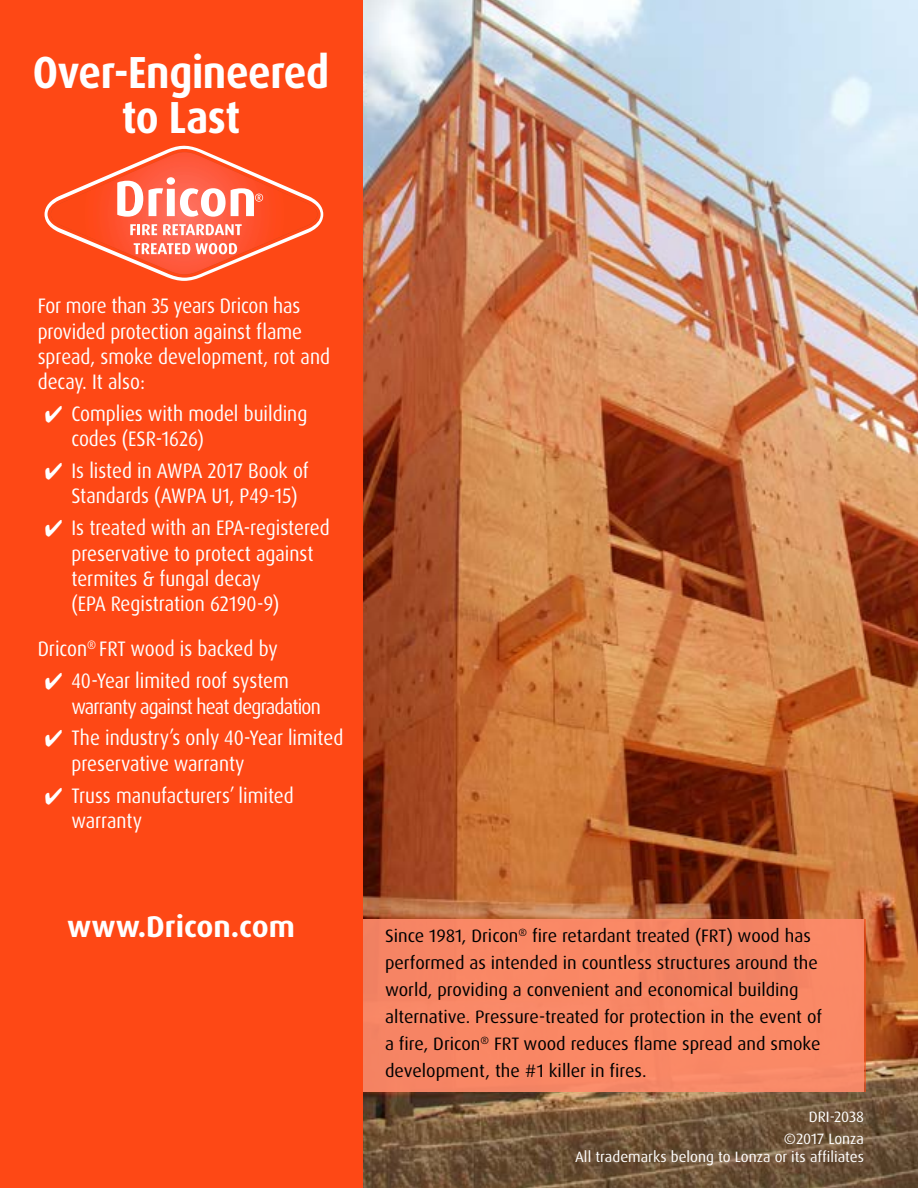
<style>
.page{position:relative;width:918px;height:1188px;background:#fff}
.page>*{position:absolute;margin:0;border:0;box-sizing:border-box;transform-origin:0 0}
.t1{font:700 45px/45px "Dax OT";letter-spacing:-.01em;color:#fff;text-align:center;scale:.9 1}
.t2{font:700 30px "Dax OT";color:#fff}
.t3{font:21px/25.2px "Dax OT";color:#fff;scale:.9 1}
.t4{font:21px/25.2px "Dax OT";letter-spacing:-.04em;color:#fff;scale:.9 1}
.t5{font:18px/27px "Dax OT";color:#000}
.t6{font:15px/18px "Dax OT";color:#fff;text-align:right}
</style>
<div class="page">
<img style="left:362px;top:0;width:556px;height:1188px">
<div style="left:0;top:0;width:362px;height:1188px;background:#fe4815"></div>
<div style="left:362px;top:919px;width:503px;height:173px;background:#f98765"></div>
<svg style="left:45px;top:146px;width:278px;height:135px"></svg>
<h1 class="t1" style="left:33px;top:50px;width:331px">Over-Engineered to Last</h1>
<p class="t3" style="left:38px;top:294px;width:326px">For more than 35 years Dricon has provided protection against flame spread, smoke development, rot and decay. It also:</p>
<p class="t3" style="left:71px;top:401px;width:264px;text-indent:-27px">✔ Complies with model building codes (ESR-1626)</p>
<p class="t3" style="left:71px;top:459px;width:265px;text-indent:-27px">✔ Is listed in AWPA 2017 Book of<br>Standards (AWPA U1, P49-15)</p>
<p class="t3" style="left:71px;top:516px;width:289px;text-indent:-27px">✔ Is treated with an EPA-registered preservative to protect against termites &amp; fungal decay<br>(EPA Registration 62190-9)</p>
<p class="t3" style="left:38px;top:637px;width:268px">Dricon<sup>®</sup> FRT wood is backed by</p>
<p class="t4" style="left:71px;top:669px;width:279px;text-indent:-27px">✔ 40-Year limited roof system warranty against heat degradation</p>
<p class="t3" style="left:71px;top:726px;width:304px;text-indent:-27px">✔ The industry’s only 40-Year limited preservative warranty</p>
<p class="t3" style="left:71px;top:783px;width:249px;text-indent:-27px">✔ Truss manufacturers’ limited warranty</p>
<h2 class="t2" style="left:67px;top:908px;width:229px">www.Dricon.com</h2>
<p class="t5" style="left:385px;top:922px;width:438px">Since 1981, Dricon<sup>®</sup> fire retardant treated (FRT) wood has performed as intended in countless structures around the world, providing a convenient and economical building alternative. Pressure-treated for protection in the event of a fire, Dricon<sup>®</sup> FRT wood reduces flame spread and smoke development, the #1 killer in fires.</p>
<p class="t6" style="left:809px;top:1108px;width:57px">DRI-2038</p>
<p class="t6" style="left:575px;top:1130px;width:290px">©2017 Lonza<br>All trademarks belong to Lonza or its affiliates</p>
</div>
